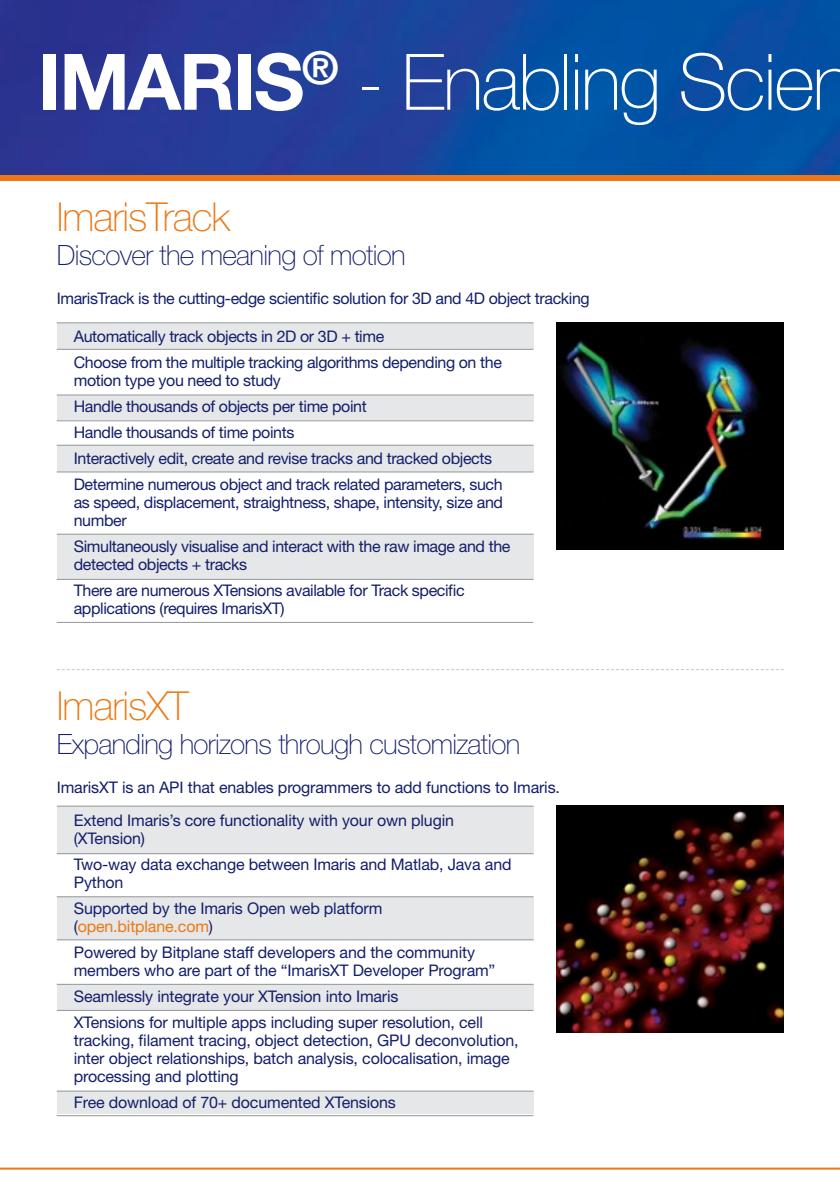
<style>
.page{position:relative;width:840px;height:1191px;background:#fff}
.page>*{position:absolute;margin:0;border:0;box-sizing:border-box;transform-origin:0 0}
.t1{font:100 78px "Helvetica Neue LT Std";letter-spacing:-.03em;color:#fff}
.t2{font:100 40px "Helvetica Neue LT Std";letter-spacing:-.025em;color:#ed7713}
.t3{font:100 28px "Helvetica Neue LT Std";letter-spacing:-.025em;color:#131e6b}
.t4{font:16px/26px "Helvetica Neue LT Std";letter-spacing:-.025em;color:#131e6b}
.s1{font-weight:700}
.s2{color:#ed7713}
</style>
<div class="page">
<hr style="left:0;top:1167px;width:839px;height:2px;background:#ed7713">
<img style="left:0;top:0;width:839px;height:175px">
<div style="left:0;top:175px;width:839px;height:6px;background:#ed7713"></div>
<div style="left:57px;top:984px;width:476px;height:26px;background:#e6e7e8"></div>
<div style="left:57px;top:806px;width:476px;height:48px;background:#e6e7e8"></div>
<div style="left:57px;top:897px;width:476px;height:42px;background:#e6e7e8"></div>
<div style="left:57px;top:1091px;width:476px;height:22px;background:#e6e7e8"></div>
<img style="left:556px;top:805px;width:226px;height:227px">
<hr style="left:57px;top:805px;width:476px;height:1px;background:#939598">
<hr style="left:57px;top:939px;width:476px;height:1px;background:#939598">
<hr style="left:57px;top:853px;width:476px;height:1px;background:#939598">
<hr style="left:57px;top:896px;width:476px;height:1px;background:#939598">
<hr style="left:57px;top:983px;width:476px;height:1px;background:#939598">
<hr style="left:57px;top:1010px;width:476px;height:1px;background:#939598">
<hr style="left:57px;top:1090px;width:476px;height:1px;background:#939598">
<hr style="left:57px;top:1115px;width:476px;height:1px;background:#939598">
<div style="left:57px;top:323px;width:476px;height:26px;background:#e6e7e8"></div>
<div style="left:57px;top:395px;width:476px;height:25px;background:#e6e7e8"></div>
<div style="left:57px;top:446px;width:476px;height:26px;background:#e6e7e8"></div>
<div style="left:57px;top:534px;width:476px;height:45px;background:#e6e7e8"></div>
<img style="left:556px;top:322px;width:226px;height:227px">
<hr style="left:57px;top:322px;width:476px;height:1px;background:#939598">
<hr style="left:57px;top:349px;width:476px;height:1px;background:#939598">
<hr style="left:57px;top:394px;width:476px;height:1px;background:#939598">
<hr style="left:57px;top:420px;width:476px;height:1px;background:#939598">
<hr style="left:57px;top:445px;width:476px;height:1px;background:#939598">
<hr style="left:57px;top:471px;width:476px;height:1px;background:#939598">
<hr style="left:57px;top:533px;width:476px;height:1px;background:#939598">
<hr style="left:57px;top:622px;width:476px;height:1px;background:#939598">
<hr style="left:57px;top:579px;width:476px;height:1px;background:#939598">
<svg style="left:57px;top:669px;width:726px;height:1px"></svg>
<h1 class="t1" style="left:38px;top:37px;width:815px"><span class="s1">IMARIS</span><sup>®</sup> - Enabling Scien</h1>
<h2 class="t2" style="left:57px;top:194px;width:175px">ImarisTrack</h2>
<h3 class="t3" style="left:57px;top:239px;width:350px">Discover the meaning of motion</h3>
<p class="t4" style="left:57px;top:285px;width:534px">ImarisTrack is the cutting-edge scientific solution for 3D and 4D object tracking</p>
<p class="t4" style="left:74px;top:323px;width:429px">Automatically track objects in 2D or 3D + time<br>Choose from the multiple tracking algorithms depending on the</p>
<p class="t4" style="left:74px;top:367px;width:430px">motion type you need to study<br>Handle thousands of objects per time point<br>Handle thousands of time points<br>Interactively edit, create and revise tracks and tracked objects Determine numerous object and track related parameters, such</p>
<p class="t4" style="left:74px;top:493px;width:430px;line-height:18px">as speed, displacement, straightness, shape, intensity, size and number</p>
<p class="t4" style="left:74px;top:537px;width:438px;line-height:18px">Simultaneously visualise and interact with the raw image and the detected objects + tracks</p>
<p class="t4" style="left:74px;top:581px;width:392px;line-height:18px">There are numerous XTensions available for Track specific applications (requires ImarisXT)</p>
<h2 class="t2" style="left:57px;top:683px;width:133px">ImarisXT</h2>
<h3 class="t3" style="left:57px;top:728px;width:465px">Expanding horizons through customization</h3>
<p class="t4" style="left:74px;top:771px;width:487px;line-height:32.2px;text-indent:-17px">ImarisXT is an API that enables programmers to add functions to Imaris.<br>Extend Imaris’s core functionality with your own plugin</p>
<p class="t4" style="left:74px;top:824px;width:439px">(XTension)<br>Two-way data exchange between Imaris and Matlab, Java and</p>
<p class="t4" style="left:74px;top:868px;width:310px">Python<br>Supported by the Imaris Open web platform</p>
<p class="t4" style="left:74px;top:912px;width:402px">(<span class="s2">open.bitplane.com</span>)<br>Powered by Bitplane staff developers and the community</p>
<p class="t4" style="left:74px;top:956px;width:423px">members who are part of the “ImarisXT Developer Program”<br>Seamlessly integrate your XTension into Imaris<br>XTensions for multiple apps including super resolution, cell</p>
<p class="t4" style="left:74px;top:1030px;width:446px;line-height:18px">tracking, filament tracing, object detection, GPU deconvolution, inter object relationships, batch analysis, colocalisation, image processing and plotting</p>
<p class="t4" style="left:74px;top:1088px;width:323px">Free download of 70+ documented XTensions</p>
</div>
